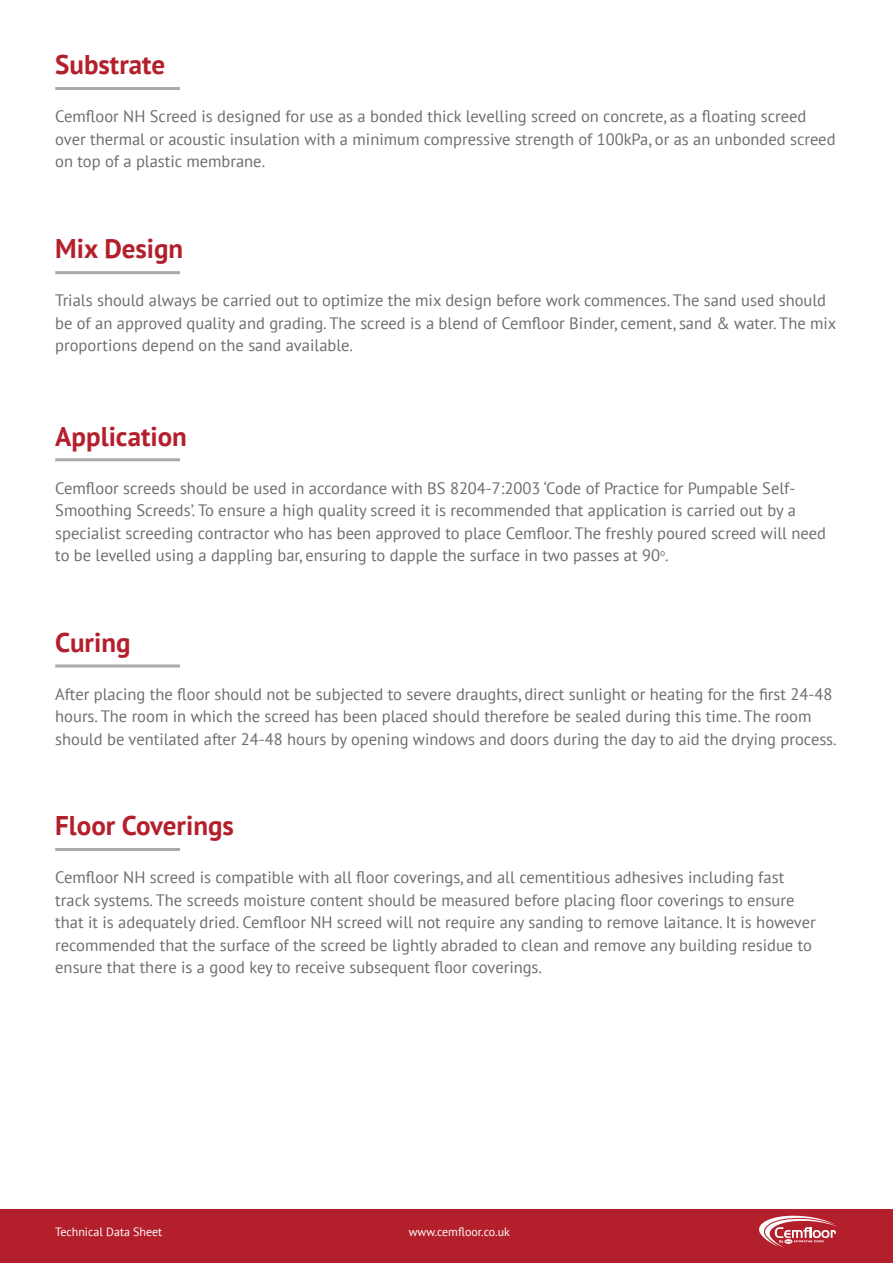
<style>
.page{position:relative;width:893px;height:1263px;background:#fff}
.page>*{position:absolute;margin:0;border:0;box-sizing:border-box;transform-origin:0 0}
.t1{font:700 27px "PT Sans";color:#b41f2c}
.bullets_para{font:16.5px/22.5px "PT Sans";color:#6c6d70}
.t2{font:12px "PT Sans";color:#fff}
.s1{font-size:13.5px;color:#b41f2c}
</style>
<div class="page">
<div style="left:0;top:1209px;width:893px;height:54px;background:#b41f2c"></div>
<svg style="left:759px;top:1216px;width:78px;height:31px"></svg>
<hr style="left:55px;top:87px;width:125px;height:3px;background:#a8a9ad">
<hr style="left:55px;top:271px;width:125px;height:3px;background:#a8a9ad">
<hr style="left:55px;top:458px;width:125px;height:3px;background:#a8a9ad">
<hr style="left:55px;top:664px;width:125px;height:3px;background:#a8a9ad">
<hr style="left:55px;top:848px;width:125px;height:3px;background:#a8a9ad">
<p class="t1" style="left:55px;top:47px;width:111px">Substrate</p>
<p class="bullets_para" style="left:55px;top:105px;width:782px">Cemfloor NH Screed is designed for use as a bonded thick levelling screed on concrete, as a floating screed over thermal or acoustic insulation with a minimum compressive strength of 100kPa, or as an unbonded screed on top of a plastic membrane.</p>
<p class="t1" style="left:55px;top:231px;width:130px">Mix Design</p>
<p class="bullets_para" style="left:55px;top:289px;width:783px">Trials should always be carried out to optimize the mix design before work commences. The sand used should be of an approved quality and grading. The screed is a blend of Cemfloor Binder, cement, sand &amp; water. The mix proportions depend on the sand available.</p>
<p class="t1" style="left:55px;top:418px;width:133px">Application</p>
<p class="bullets_para" style="left:55px;top:476px;width:772px">Cemfloor screeds should be used in accordance with BS 8204-7:2003 ‘Code of Practice for Pumpable Self-Smoothing Screeds’. To ensure a high quality screed it is recommended that application is carried out by a specialist screeding contractor who has been approved to place Cemfloor. The freshly poured screed will need to be levelled using a dappling bar, ensuring to dapple the surface in two passes at 90<sup>o</sup>.</p>
<p class="t1" style="left:55px;top:624px;width:77px">Curing</p>
<p class="bullets_para" style="left:55px;top:682px;width:783px">After placing the floor should not be subjected to severe draughts, direct sunlight or heating for the first 24-48 hours. The room in which the screed has been placed should therefore be sealed during this time. The room should be ventilated after 24-48 hours by opening windows and doors during the day to aid the drying process.</p>
<p class="t1" style="left:55px;top:808px;width:180px">Floor Coverings</p>
<p class="bullets_para" style="left:55px;top:866px;width:762px">Cemfloor NH screed is compatible with all floor coverings, and all cementitious adhesives including fast track systems. The screeds moisture content should be measured before placing floor coverings to ensure that it is adequately dried. Cemfloor NH screed will not require any sanding to remove laitance. It is however recommended that the surface of the screed be lightly abraded to clean and remove any building residue to ensure that there is a good key to receive subsequent floor coverings.</p>
<p class="t2" style="left:30px;top:1224px;width:134px"><span class="s1">•</span> Technical Data Sheet</p>
<p class="t2" style="left:383px;top:1224px;width:128px"><span class="s1">•</span> www.cemfloor.co.uk</p>
</div>
